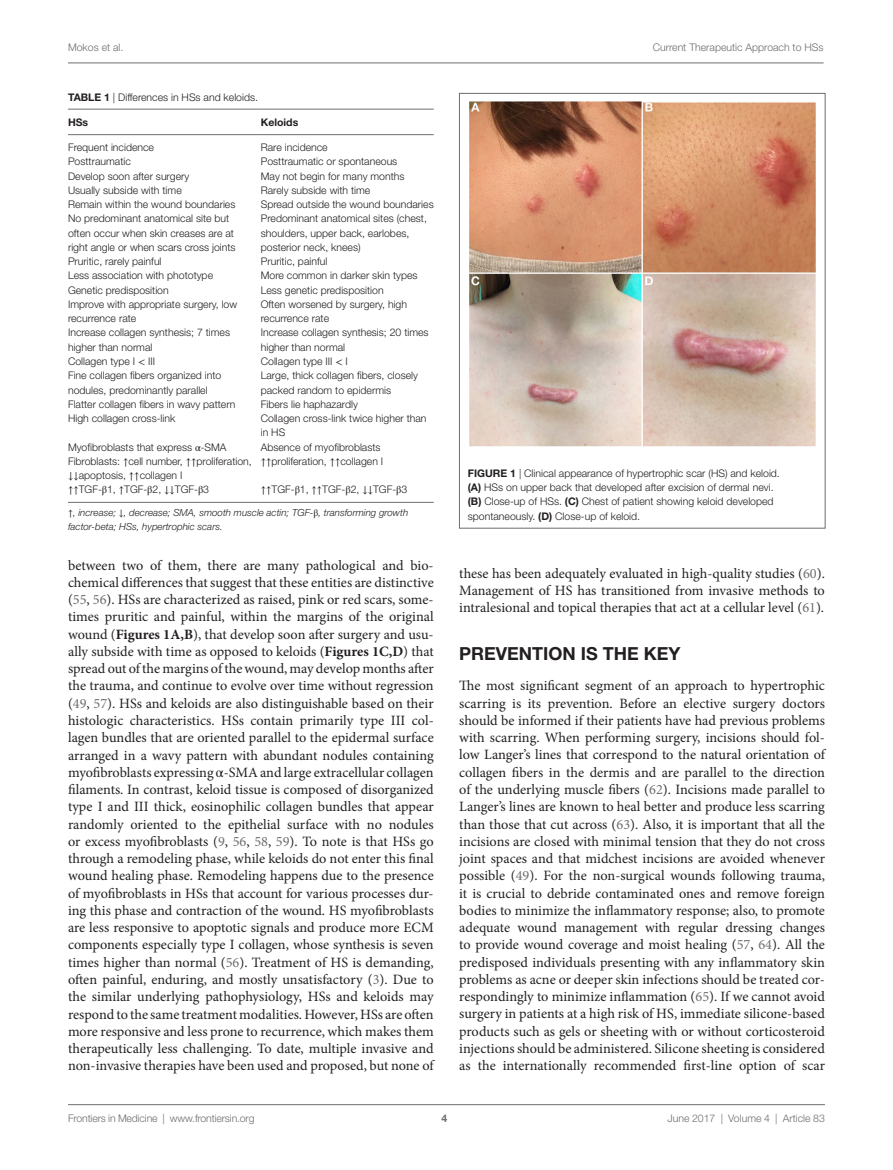
<style>
.page{position:relative;width:893px;height:1170px;background:#fff}
.page>*{position:absolute;margin:0;border:0;box-sizing:border-box;transform-origin:0 0}
.t1{font:700 18px "Helvetica Neue LT Std";color:#231f20}
.t2{font:14.25px/17.2px "Minion Pro";letter-spacing:-.005em;color:#231f20;text-align:justify}
.t3{font:300 10.5px/14.2px "Helvetica Neue LT Std";color:#231f20}
.t4{font:300 10.5px "Helvetica Neue LT Std";color:#6c6d70}
.t5{font:700 10.5px "Helvetica Neue LT Std";color:#231f20}
.t6{font:700 10.5px "Helvetica Neue LT Std";color:#6c6d70}
.t7{font:italic 300 9.75px/13.5px "Helvetica Neue LT Std";color:#231f20}
.s1{font-weight:700}
.s2{font-family:"STIX General";font-weight:400}
.s3{font-family:"STIX General";font-weight:400;font-style:normal}
.s4{color:#6c6d70}
.s5{font-family:"STIX General"}
</style>
<div class="page">
<img style="left:469px;top:102px;width:346px;height:345px">
<div style="left:459px;top:93px;width:366px;height:435px;border:1px solid #6c6d70"></div>
<hr style="left:68px;top:109px;width:193px;height:1px;background:#6c6d70">
<hr style="left:68px;top:134px;width:193px;height:1px;background:#6c6d70">
<hr style="left:261px;top:109px;width:173px;height:1px;background:#6c6d70">
<hr style="left:261px;top:134px;width:173px;height:1px;background:#6c6d70">
<hr style="left:68px;top:502px;width:193px;height:1px;background:#6c6d70">
<hr style="left:261px;top:502px;width:173px;height:1px;background:#6c6d70">
<hr style="left:68px;top:63px;width:756px;height:1px;background:#6c6d70">
<hr style="left:68px;top:1104px;width:757px;height:1px;background:#6c6d70">
<p class="t4" style="left:68px;top:41px;width:57px">Mokos et al.</p>
<p class="t4" style="left:653px;top:41px;width:172px">Current Therapeutic Approach to HSs</p>
<p class="t5" style="left:68px;top:90px;width:14px">TABL</p>
<p class="t3" style="left:94px;top:90px;width:165px"><span class="s1">E 1</span> | Differences in HSs and keloids.</p>
<p class="t5" style="left:68px;top:115px;width:22px">HSS</p>
<p class="t5" style="left:261px;top:115px;width:39px">KELOIDS</p>
<p class="t3" style="left:68px;top:140px;width:87px">Frequent incidence</p>
<p class="t3" style="left:261px;top:140px;width:68px">Rare incidence</p>
<p class="t3" style="left:68px;top:154px;width:64px">Posttraumatic</p>
<p class="t3" style="left:261px;top:154px;width:138px">Posttraumatic or spontaneous</p>
<p class="t3" style="left:68px;top:168px;width:123px">Develop soon after surgery</p>
<p class="t3" style="left:261px;top:168px;width:145px">May not begin for many months</p>
<p class="t3" style="left:68px;top:183px;width:115px">Usually subside with time</p>
<p class="t3" style="left:261px;top:183px;width:111px">Rarely subside with time</p>
<p class="t3" style="left:68px;top:197px;width:169px">Remain within the wound boundaries</p>
<p class="t3" style="left:261px;top:197px;width:174px">Spread outside the wound boundaries</p>
<p class="t3" style="left:68px;top:211px;width:169px">No predominant anatomical site but often occur when skin creases are at right angle or when scars cross joints</p>
<p class="t3" style="left:261px;top:211px;width:168px">Predominant anatomical sites (chest, shoulders, upper back, earlobes, posterior neck, knees)</p>
<p class="t3" style="left:68px;top:254px;width:95px">Pruritic, rarely painful</p>
<p class="t3" style="left:261px;top:254px;width:68px">Pruritic, painful</p>
<p class="t3" style="left:68px;top:268px;width:147px">Less association with phototype</p>
<p class="t3" style="left:261px;top:268px;width:158px">More common in darker skin types</p>
<p class="t3" style="left:68px;top:282px;width:102px">Genetic predisposition</p>
<p class="t3" style="left:261px;top:282px;width:124px">Less genetic predisposition</p>
<p class="t3" style="left:68px;top:297px;width:171px">Improve with appropriate surgery, low recurrence rate</p>
<p class="t3" style="left:261px;top:297px;width:148px">Often worsened by surgery, high recurrence rate</p>
<p class="t3" style="left:68px;top:325px;width:164px">Increase collagen synthesis; 7 times higher than normal</p>
<p class="t3" style="left:261px;top:325px;width:169px">Increase collagen synthesis; 20 times higher than normal</p>
<p class="t3" style="left:68px;top:354px;width:89px">Collagen type I <span class="s2">&lt;</span> III</p>
<p class="t3" style="left:261px;top:354px;width:89px">Collagen type III <span class="s2">&lt;</span> I</p>
<p class="t3" style="left:68px;top:368px;width:155px">Fine collagen fibers organized into nodules, predominantly parallel</p>
<p class="t3" style="left:261px;top:368px;width:159px">Large, thick collagen fibers, closely packed random to epidermis</p>
<p class="t3" style="left:68px;top:396px;width:169px">Flatter collagen fibers in wavy pattern</p>
<p class="t3" style="left:261px;top:396px;width:99px">Fibers lie haphazardly</p>
<p class="t3" style="left:68px;top:411px;width:109px">High collagen cross-link</p>
<p class="t3" style="left:261px;top:411px;width:167px">Collagen cross-link twice higher than in HS</p>
<p class="t3" style="left:68px;top:439px;width:160px">Myofibroblasts that express <span class="s2">α</span>-SMA</p>
<p class="t3" style="left:261px;top:439px;width:121px">Absence of myofibroblasts</p>
<p class="t3" style="left:68px;top:453px;width:185px">Fibroblasts: <span class="s2">↑</span>cell number, <span class="s2">↑↑</span>proliferation, <span class="s2">↓↓</span>apoptosis, <span class="s2">↑↑</span>collagen I</p>
<p class="t3" style="left:261px;top:453px;width:124px"><span class="s2">↑↑</span>proliferation, <span class="s2">↑↑</span>collagen I</p>
<p class="t3" style="left:68px;top:482px;width:143px"><span class="s2">↑↑</span>TGF-<span class="s2">β</span>1, <span class="s2">↑</span>TGF-<span class="s2">β</span>2, <span class="s2">↓↓</span>TGF-<span class="s2">β</span>3</p>
<p class="t3" style="left:261px;top:482px;width:148px"><span class="s2">↑↑</span>TGF-<span class="s2">β</span>1, <span class="s2">↑↑</span>TGF-<span class="s2">β</span>2, <span class="s2">↓↓</span>TGF-<span class="s2">β</span>3</p>
<p class="t7" style="left:68px;top:506px;width:342px"><span class="s3">↑</span>, increase; <span class="s3">↓</span>, decrease; SMA, smooth muscle actin; TGF-<span class="s3">β</span>, transforming growth factor-beta; HSs, hypertrophic scars.</p>
<p class="t3" style="left:468px;top:466px;width:313px;text-indent:33px"><span class="s1">E 1</span> | Clinical appearance of hypertrophic scar (HS) and keloid. <span class="s1">(A)</span> HSs on upper back that developed after excision of dermal nevi. <span class="s1">(B)</span> Close-up of HSs. <span class="s1">(C)</span> Chest of patient showing keloid developed spontaneously. <span class="s1">(D)</span> Close-up of keloid.</p>
<p class="t5" style="left:468px;top:466px;width:18px">FIGUR</p>
<p class="t2" style="left:68px;top:556px;width:367px">between two of them, there are many pathological and bio&shy;chemical differences that suggest that these entities are distinctive (<span class="s4">55</span>, <span class="s4">56</span>). HSs are characterized as raised, pink or red scars, some&shy;times pruritic and painful, within the margins of the original wound (<span class="s1">Figures 1A,B</span>), that develop soon after surgery and usu&shy;ally subside with time as opposed to keloids (<span class="s1">Figures 1C,D</span>) that spread out of the margins of the wound, may develop months after the trauma, and continue to evolve over time without regression (<span class="s4">49</span>, <span class="s4">57</span>). HSs and keloids are also distinguishable based on their histologic characteristics. HSs contain primarily type III col&shy;lagen bundles that are oriented parallel to the epidermal surface arranged in a wavy pattern with abundant nodules containing myofibroblasts expressing <span class="s5">α</span>-SMA and large extracellular collagen filaments. In contrast, keloid tissue is composed of disorganized type I and III thick, eosinophilic collagen bundles that appear randomly oriented to the epithelial surface with no nodules or excess myofibroblasts (<span class="s4">9</span>, <span class="s4">56</span>, <span class="s4">58</span>, <span class="s4">59</span>). To note is that HSs go through a remodeling phase, while keloids do not enter this final wound healing phase. Remodeling happens due to the presence of myofibroblasts in HSs that account for various processes dur&shy;ing this phase and contraction of the wound. HS myofibroblasts are less responsive to apoptotic signals and produce more ECM components especially type I collagen, whose synthesis is seven times higher than normal (<span class="s4">56</span>). Treatment of HS is demanding, often painful, enduring, and mostly unsatisfactory (<span class="s4">3</span>). Due to the similar underlying pathophysiology, HSs and keloids may respond to the same treatment modalities. However, HSs are often more responsive and less prone to recurrence, which makes them therapeutically less challenging. To date, multiple invasive and non-invasive therapies have been used and proposed, but none of</p>
<p class="t2" style="left:459px;top:564px;width:367px">these has been adequately evaluated in high-quality studies (<span class="s4">60</span>).<br>Management of HS has transitioned from invasive methods to intralesional and topical therapies that act at a cellular level (<span class="s4">61</span>).</p>
<p class="t1" style="left:459px;top:642px;width:37px">PREVE</p>
<p class="t1" style="left:519px;top:642px;width:163px">NTION IS THE KEY</p>
<p class="t2" style="left:459px;top:677px;width:367px">The most significant segment of an approach to hypertrophic scarring is its prevention. Before an elective surgery doctors should be informed if their patients have had previous problems with scarring. When performing surgery, incisions should fol&shy;low Langer’s lines that correspond to the natural orientation of collagen fibers in the dermis and are parallel to the direction of the underlying muscle fibers (<span class="s4">62</span>). Incisions made parallel to Langer’s lines are known to heal better and produce less scarring than those that cut across (<span class="s4">63</span>). Also, it is important that all the incisions are closed with minimal tension that they do not cross joint spaces and that midchest incisions are avoided whenever possible (<span class="s4">49</span>). For the non-surgical wounds following trauma, it is crucial to debride contaminated ones and remove foreign bodies to minimize the inflammatory response; also, to promote adequate wound management with regular dressing changes to provide wound coverage and moist healing (<span class="s4">57</span>, <span class="s4">64</span>). All the predisposed individuals presenting with any inflammatory skin problems as acne or deeper skin infections should be treated cor&shy;respondingly to minimize inflammation (<span class="s4">65</span>). If we cannot avoid surgery in patients at a high risk of HS, immediate silicone-based products such as gels or sheeting with or without corticosteroid injections should be administered. Silicone sheeting is considered as the internationally recommended first-line option of scar</p>
<p class="t4" style="left:68px;top:1111px;width:188px">Frontiers in Medicine | www.frontiersin.org</p>
<p class="t4" style="left:667px;top:1111px;width:159px">June 2017 | Volume 4 | Article 83</p>
<p class="t6" style="left:441px;top:1111px;width:7px">4</p>
</div>
